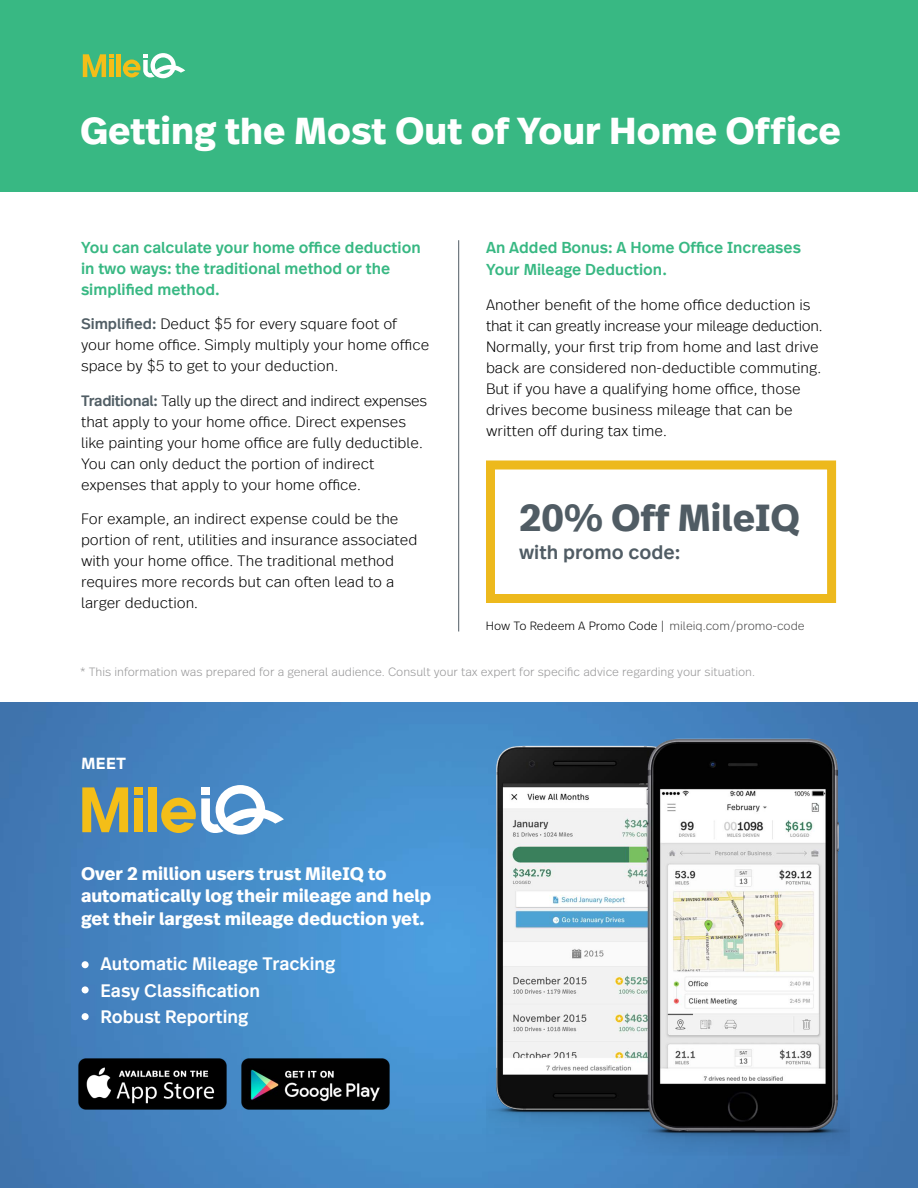
<style>
.page{position:relative;width:918px;height:1188px;background:#fff}
.page>*{position:absolute;margin:0;border:0;box-sizing:border-box;transform-origin:0 0}
.t1{font:700 37.5px "Real Text OT";color:#fff}
.t2{font:700 37.5px "Real Text Offc";color:#505c64}
.t3{font:500 19.5px "Real Text Offc";color:#505c64}
.t4{font:500 19.5px "Real Text Sc Offc";color:#fff}
.t5{font:700 18px/22.5px "Real Text Offc";color:#fff}
.t6{font:500 18px/26.5px "Real Text Offc";color:#fff}
.t7{font:500 15.75px/21px "Real Text Offc";color:#38b883}
.t8{font:300 15px/21px "Real Text Offc";color:#000}
.t9{font:300 12px "Real Text OT";color:#989899}
.t10{font:300 12px "Real Text OT";color:#000}
.s1{font-weight:500;color:#515e65}
.s2{color:#4e4d4d}
</style>
<div class="page">
<div style="left:0;top:0;width:918px;height:192px;background:#38b883"></div>
<svg style="left:83px;top:54px;width:30px;height:23px"></svg>
<div style="left:116px;top:54px;width:5px;height:23px;background:#f4be18"></div>
<svg style="left:123px;top:53px;width:62px;height:25px"></svg>
<hr style="left:458px;top:240px;width:1px;height:392px;background:#505c64">
<img style="left:0;top:702px;width:918px;height:486px">
<img style="left:79px;top:1059px;width:148px;height:51px">
<img style="left:242px;top:1058px;width:148px;height:51px">
<img style="left:486px;top:717px;width:364px;height:439px">
<svg style="left:82px;top:787px;width:46px;height:45px;background:#b6a750"></svg>
<div style="left:134px;top:798px;width:9px;height:34px;background:#f4be18"></div>
<div style="left:134px;top:787px;width:9px;height:8px;background:#f4be18"></div>
<div style="left:148px;top:787px;width:9px;height:45px;background:#f4be18"></div>
<svg style="left:161px;top:785px;width:123px;height:50px"></svg>
<div style="left:82px;top:1013px;width:7px;height:7px;background:#fff;border-radius:50%"></div>
<div style="left:82px;top:986px;width:7px;height:7px;background:#fff;border-radius:50%"></div>
<div style="left:82px;top:961px;width:7px;height:7px;background:#fff;border-radius:50%"></div>
<div style="left:486px;top:460px;width:350px;height:143px;border:9px solid #edb91d"></div>
<h1 class="t1" style="left:80px;top:106px;width:762px">Getting the Most Out of Your Home Office</h1>
<p class="t7" style="left:81px;top:237px;width:341px">You can calculate your home office deduction in two ways: the traditional method or the simplified method.</p>
<p class="t8" style="left:81px;top:314px;width:350px"><span class="s1">Simplified:</span> Deduct $5 for every square foot of your home office. Simply multiply your home office space by $5 to get to your deduction.</p>
<p class="t8" style="left:81px;top:390px;width:348px"><span class="s1">Traditional:</span> Tally up the direct and indirect expenses that apply to your home office. Direct expenses like painting your home office are fully deductible.<br>You can only deduct the portion of indirect expenses that apply to your home office.</p>
<p class="t8" style="left:81px;top:509px;width:338px">For example, an indirect expense could be the portion of rent, utilities and insurance associated with your home office. The traditional method requires more records but can often lead to a larger deduction.</p>
<p class="t7" style="left:486px;top:236px;width:317px;line-height:22.5px">An Added Bonus: A Home Office Increases<br>Your Mileage Deduction.</p>
<p class="t8" style="left:486px;top:294px;width:338px">Another benefit of the home office deduction is that it can greatly increase your mileage deduction.<br>Normally, your first trip from home and last drive back are considered non-deductible commuting.<br>But if you have a qualifying home office, those drives become business mileage that can be written off during tax time.</p>
<h1 class="t2" style="left:519px;top:493px;width:283px">20% Off MileIQ</h1>
<h2 class="t3" style="left:519px;top:540px;width:163px">with promo code:</h2>
<p class="t10" style="left:486px;top:618px;width:320px">How To Redeem A Promo Code | <span class="s2">mileiq.com/promo-code</span></p>
<p class="t9" style="left:80px;top:664px;width:676px">* This information was prepared for a general audience. Consult your tax expert for specific advice regarding your situation.</p>
<h2 class="t4" style="left:81px;top:749px;width:47px">meet</h2>
<p class="t5" style="left:81px;top:863px;width:352px">Over 2 million users trust MileIQ to automatically log their mileage and help get their largest mileage deduction yet.</p>
<p class="t6" style="left:100px;top:951px;width:237px">Automatic Mileage Tracking<br>Easy Classification<br>Robust Reporting</p>
</div>
